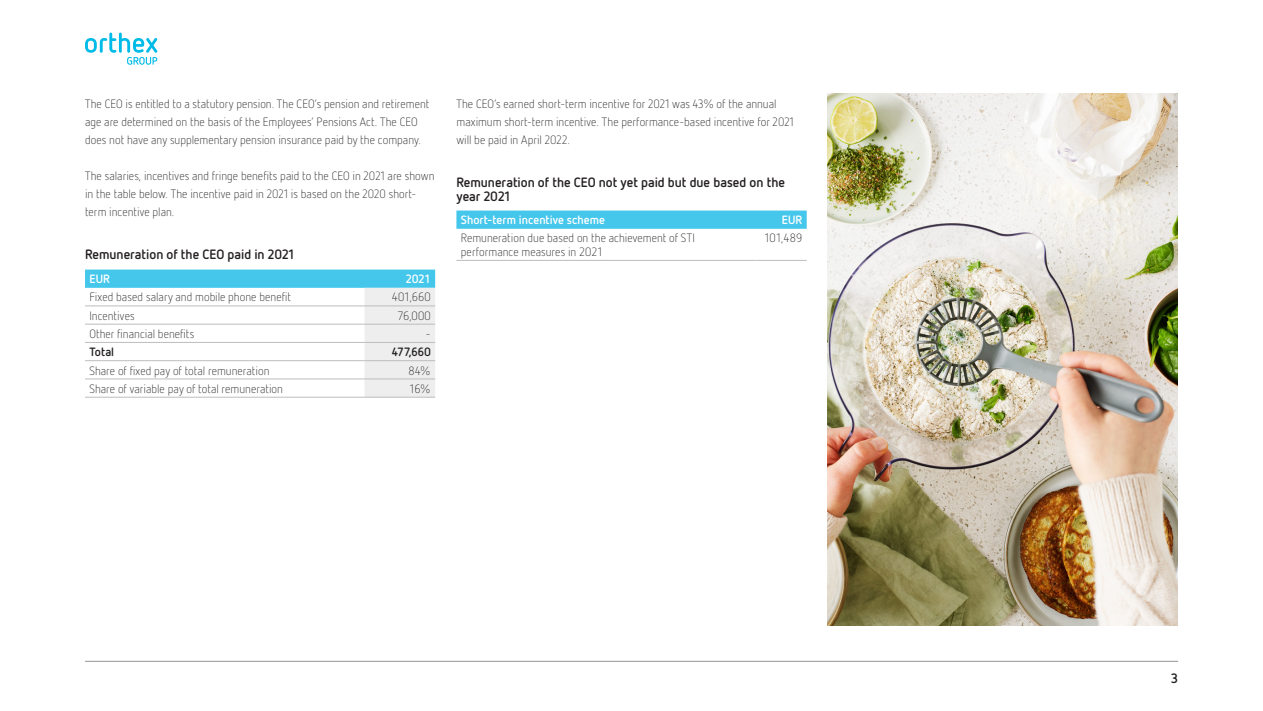
<style>
.page{position:relative;width:1263px;height:711px;background:#fff}
.page>*{position:absolute;margin:0;border:0;box-sizing:border-box;transform-origin:0 0}
.t1{font:700 13.5px/13.5px "Netto OT";color:#231f20}
.t2{font:300 12px/18px "Netto OT";letter-spacing:.005em;color:#231f20}
.t3{font:700 12px "Netto OT";letter-spacing:.005em;color:#fff}
.t4{font:700 12px "Netto OT";letter-spacing:.01em;color:#231f20}
</style>
<div class="page">
<svg style="left:85px;top:33px;width:72px;height:32px"></svg>
<hr style="left:85px;top:660px;width:1093px;height:1px;background:#939598">
<svg style="left:85px;top:269px;width:350px;height:127px"></svg>
<hr style="left:85px;top:305px;width:279px;height:1px;background:#bcbdc0">
<hr style="left:364px;top:305px;width:71px;height:1px;background:#bcbdc0">
<hr style="left:85px;top:323px;width:279px;height:1px;background:#bcbdc0">
<hr style="left:364px;top:323px;width:71px;height:1px;background:#bcbdc0">
<hr style="left:85px;top:342px;width:279px;height:1px;background:#bcbdc0">
<hr style="left:364px;top:342px;width:71px;height:1px;background:#bcbdc0">
<hr style="left:85px;top:360px;width:279px;height:1px;background:#bcbdc0">
<hr style="left:364px;top:360px;width:71px;height:1px;background:#bcbdc0">
<hr style="left:85px;top:378px;width:279px;height:1px;background:#bcbdc0">
<hr style="left:364px;top:378px;width:71px;height:1px;background:#bcbdc0">
<hr style="left:85px;top:396px;width:279px;height:1px;background:#bcbdc0">
<hr style="left:364px;top:396px;width:71px;height:1px;background:#bcbdc0">
<img style="left:828px;top:94px;width:350px;height:531px">
<svg style="left:456px;top:210px;width:351px;height:19px;background:#4cc9ec"></svg>
<hr style="left:456px;top:260px;width:300px;height:1px;background:#bcbdc0">
<hr style="left:756px;top:260px;width:51px;height:1px;background:#bcbdc0">
<p class="t2" style="left:85px;top:95px;width:346px">The CEO is entitled to a statutory pension. The CEO’s pension and retirement age are determined on the basis of the Employees’ Pensions Act. The CEO does not have any supplementary pension insurance paid by the company.</p>
<p class="t2" style="left:85px;top:167px;width:351px">The salaries, incentives and fringe benefits paid to the CEO in 2021 are shown in the table below. The incentive paid in 2021 is based on the 2020 short&shy;term incentive plan.</p>
<p class="t1" style="left:85px;top:247px;width:211px">Remuneration of the CEO paid in 2021</p>
<p class="t3" style="left:89px;top:271px;width:22px">EUR</p>
<p class="t3" style="left:406px;top:271px;width:26px">2021</p>
<p class="t2" style="left:89px;top:288px;width:203px">Fixed based salary and mobile phone benefit</p>
<p class="t2" style="left:392px;top:288px;width:41px">401,660</p>
<p class="t2" style="left:89px;top:306px;width:47px">Incentives</p>
<p class="t2" style="left:397px;top:306px;width:35px">76,000</p>
<p class="t2" style="left:89px;top:324px;width:106px">Other financial benefits</p>
<p class="t2" style="left:426px;top:324px;width:6px">-</p>
<p class="t4" style="left:89px;top:344px;width:26px">Total</p>
<p class="t4" style="left:392px;top:344px;width:40px">477,660</p>
<p class="t2" style="left:89px;top:361px;width:181px">Share of fixed pay of total remuneration</p>
<p class="t2" style="left:408px;top:361px;width:24px">84%</p>
<p class="t2" style="left:89px;top:379px;width:195px">Share of variable pay of total remuneration</p>
<p class="t2" style="left:409px;top:379px;width:23px">16%</p>
<p class="t2" style="left:456px;top:95px;width:339px">The CEO’s earned short-term incentive for 2021 was 43% of the annual maximum short-term incentive. The performance-based incentive for 2021 will be paid in April 2022.</p>
<p class="t1" style="left:456px;top:175px;width:330px">Remuneration of the CEO not yet paid but due based on the year 2021</p>
<p class="t3" style="left:461px;top:212px;width:146px">Short-term incentive scheme</p>
<p class="t3" style="left:782px;top:212px;width:22px">EUR</p>
<p class="t2" style="left:461px;top:231px;width:236px;line-height:13.5px">Remuneration due based on the achievement of STI performance measures in 2021</p>
<p class="t2" style="left:764px;top:229px;width:40px">101,489</p>
<p class="t1" style="left:1171px;top:671px;width:8px">3</p>
</div>
